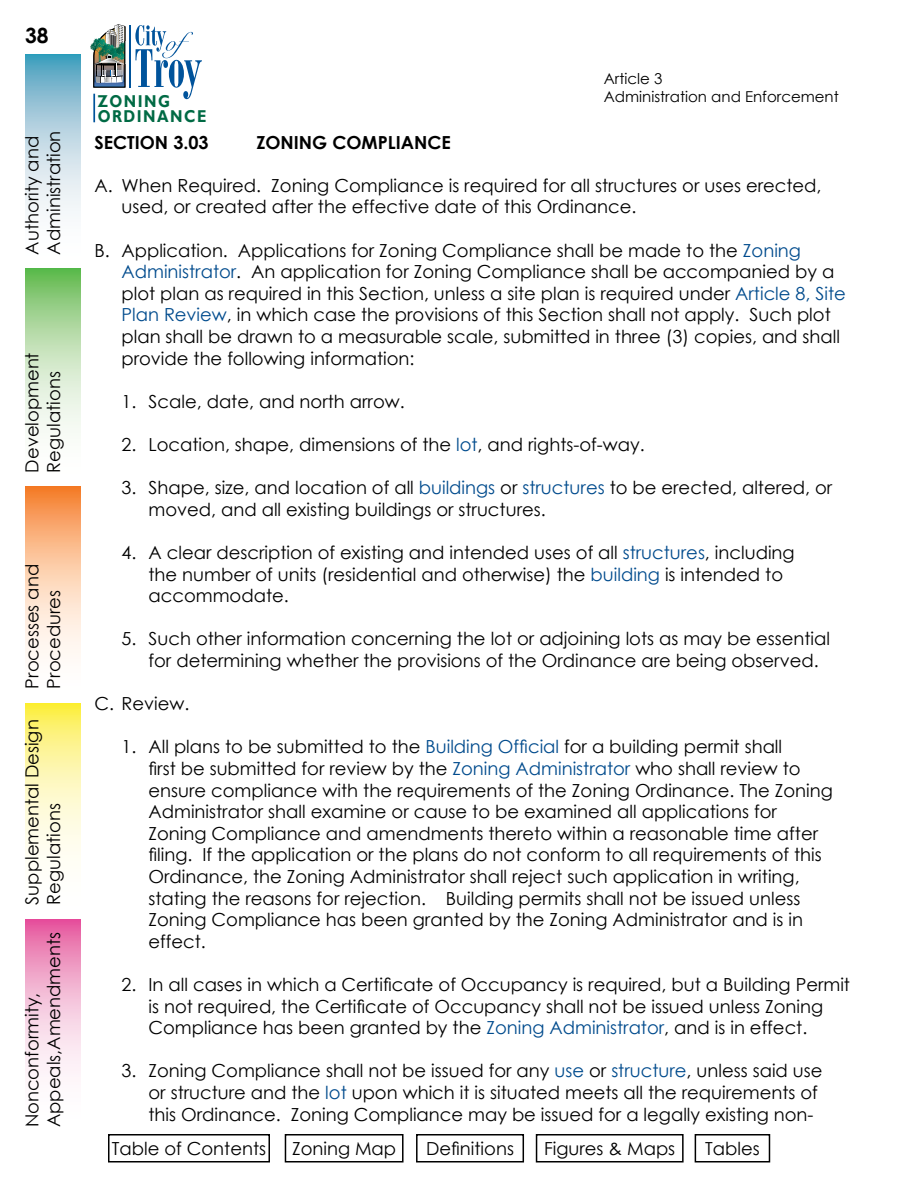
<style>
.page{position:relative;width:918px;height:1188px;background:#fff}
.page>*{position:absolute;margin:0;border:0;box-sizing:border-box;transform-origin:0 0}
.t1{font:700 21px "Century Gothic";color:#000}
.t2{font:18px/21.6px "Century Gothic";color:#000}
.t3{font:700 18px "Century Gothic";color:#000}
.t4{font:700 17.1px/15px "Gill Sans";letter-spacing:.1em;color:#006a44;scale:.86 1}
.t5{font:15px/18px "Century Gothic";color:#000}
.s1{color:#004b8d}
</style>
<div class="page">
<svg style="left:25px;top:54px;width:56px;height:160px;background:#afd1df"></svg>
<svg style="left:25px;top:268px;width:56px;height:165px;background:#bcdfb2"></svg>
<svg style="left:25px;top:486px;width:56px;height:171px;background:#fbc8a3"></svg>
<svg style="left:25px;top:704px;width:56px;height:157px;background:#fdf7b2"></svg>
<svg style="left:25px;top:920px;width:56px;height:155px;background:#f3b6d4"></svg>
<svg style="left:90px;top:24px;width:112px;height:75px"></svg>
<hr style="left:93px;top:94px;width:2px;height:28px;background:#00539b">
<div style="left:416px;top:1134px;width:108px;height:28px;border:2px solid #000"></div>
<div style="left:285px;top:1134px;width:119px;height:28px;border:2px solid #000"></div>
<div style="left:108px;top:1134px;width:162px;height:28px;border:2px solid #000"></div>
<div style="left:536px;top:1134px;width:148px;height:28px;border:2px solid #000"></div>
<div style="left:695px;top:1134px;width:75px;height:28px;border:2px solid #000"></div>
<p class="t1" style="left:25px;top:19px;width:25px">38</p>
<p class="t2" style="left:21px;top:255px;width:125px;rotate:-90deg">Authority and<br>Administration</p>
<p class="t2" style="left:21px;top:472px;width:122px;rotate:-90deg">Development<br>Regulations</p>
<p class="t2" style="left:21px;top:688px;width:126px;rotate:-90deg">Processes and<br>Procedures</p>
<p class="t2" style="left:21px;top:904px;width:187px;rotate:-90deg">Supplemental Design<br>Regulations</p>
<p class="t2" style="left:21px;top:1127px;width:197px;rotate:-90deg">Nonconformity,<br>Appeals,Amendments</p>
<p class="t4" style="left:98px;top:94px;width:128px">ZONING<br>ORDINANCE</p>
<p class="t5" style="left:604px;top:69px;width:237px">Article 3<br>Administration and Enforcement</p>
<p class="t3" style="left:94px;top:128px;width:116px">SECTION 3.03</p>
<p class="t3" style="left:256px;top:128px;width:196px">ZONING COMPLIANCE</p>
<p class="t2" style="left:122px;top:174px;width:702px;text-indent:-27px">A. When Required. Zoning Compliance is required for all structures or uses erected, used, or created after the effective date of this Ordinance.</p>
<p class="t2" style="left:122px;top:239px;width:726px;text-indent:-27px">B. Application. Applications for Zoning Compliance shall be made to the <span class="s1">Zoning Administrator</span>. An application for Zoning Compliance shall be accompanied by a plot plan as required in this Section, unless a site plan is required under <span class="s1">Article 8, Site Plan Review</span>, in which case the provisions of this Section shall not apply. Such plot plan shall be drawn to a measurable scale, submitted in three (3) copies, and shall provide the following information:</p>
<p class="t2" style="left:122px;top:390px;width:285px">1. Scale, date, and north arrow.</p>
<p class="t2" style="left:122px;top:433px;width:525px">2. Location, shape, dimensions of the <span class="s1">lot</span>, and rights-of-way.</p>
<p class="t2" style="left:149px;top:477px;width:685px;text-indent:-27px">3. Shape, size, and location of all <span class="s1">buildings</span> or <span class="s1">structures</span> to be erected, altered, or moved, and all existing buildings or structures.</p>
<p class="t2" style="left:148px;top:541px;width:648px;text-indent:-27px">4. A clear description of existing and intended uses of all <span class="s1">structures</span>, including the number of units (residential and otherwise) the <span class="s1">building</span> is intended to accommodate.</p>
<p class="t2" style="left:148px;top:628px;width:683px;text-indent:-27px">5. Such other information concerning the lot or adjoining lots as may be essential for determining whether the provisions of the Ordinance are being observed.</p>
<p class="t2" style="left:94px;top:693px;width:96px">C. Review.</p>
<p class="t2" style="left:149px;top:736px;width:686px;text-indent:-27px">1. All plans to be submitted to the <span class="s1">Building Official</span> for a building permit shall<br>first be submitted for review by the <span class="s1">Zoning Administrator</span> who shall review to ensure compliance with the requirements of the Zoning Ordinance. The Zoning Administrator shall examine or cause to be examined all applications for Zoning Compliance and amendments thereto within a reasonable time after filing. If the application or the plans do not conform to all requirements of this Ordinance, the Zoning Administrator shall reject such application in writing, stating the reasons for rejection. Building permits shall not be issued unless Zoning Compliance has been granted by the Zoning Administrator and is in effect.</p>
<p class="t2" style="left:149px;top:973px;width:703px;text-indent:-27px">2. In all cases in which a Certificate of Occupancy is required, but a Building Permit is not required, the Certificate of Occupancy shall not be issued unless Zoning<br>Compliance has been granted by the <span class="s1">Zoning Administrator</span>, and is in effect.</p>
<p class="t2" style="left:149px;top:1060px;width:676px;text-indent:-27px">3. Zoning Compliance shall not be issued for any <span class="s1">use</span> or <span class="s1">structure</span>, unless said use or structure and the <span class="s1">lot</span> upon which it is situated meets all the requirements of this Ordinance. Zoning Compliance may be issued for a legally existing non-</p>
<p class="t2" style="left:112px;top:1137px;width:156px">Table of Contents</p>
<p class="t2" style="left:292px;top:1137px;width:106px">Zoning Map</p>
<p class="t2" style="left:426px;top:1137px;width:89px">Definitions</p>
<p class="t2" style="left:544px;top:1137px;width:133px">Figures &amp; Maps</p>
<p class="t2" style="left:705px;top:1137px;width:56px">Tables</p>
</div>
